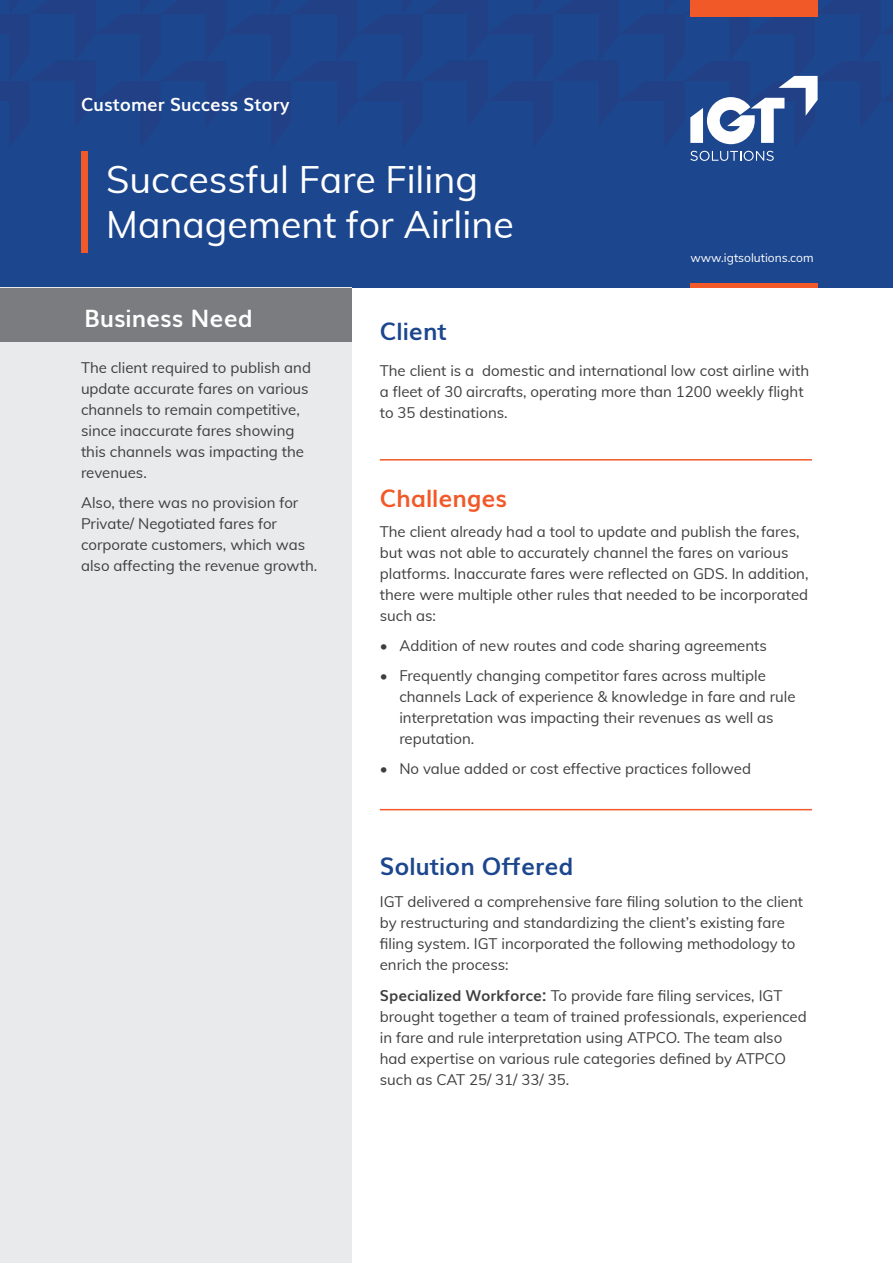
<style>
.page{position:relative;width:893px;height:1263px;background:#fff}
.page>*{position:absolute;margin:0;border:0;box-sizing:border-box;transform-origin:0 0}
.t1{font:37.5px/45px "Muli";color:#fff}
.t2{font:700 24px "Muli";color:#1c468d}
.t3{font:700 24px "Muli";color:#fff}
.t4{font:700 24px "Muli";color:#f15929}
.t5{font:700 18px "Muli";color:#fff}
.t6{font:15px/21px "Muli";color:#3e3e3f}
.t7{font:12px "Muli";color:#fff}
.s1{font-weight:700}
</style>
<div class="page">
<div style="left:0;top:0;width:893px;height:288px;background:#1c468d"></div>
<svg style="left:87px;top:75px;width:731px;height:86px"></svg>
<div style="left:690px;top:0;width:128px;height:17px;background:#f15929"></div>
<div style="left:690px;top:283px;width:128px;height:5px;background:#f15929"></div>
<div style="left:81px;top:151px;width:6px;height:102px;background:#f15929"></div>
<div style="left:0;top:288px;width:351px;height:975px;background:#e9eaeb"></div>
<div style="left:0;top:288px;width:351px;height:54px;background:#7a7c7f"></div>
<hr style="left:380px;top:459px;width:432px;height:2px;background:#f15929">
<hr style="left:380px;top:809px;width:432px;height:1px;background:#f15929">
<p class="t5" style="left:81px;top:90px;width:210px">Customer Success Story</p>
<h1 class="t1" style="left:106px;top:155px;width:409px">Successful Fare Filing<br>Management for Airline</h1>
<p class="t7" style="left:690px;top:249px;width:125px">www.igtsolutions.com</p>
<h2 class="t3" style="left:84px;top:299px;width:170px">Business Need</h2>
<p class="t6" style="left:81px;top:356px;width:232px">The client required to publish and update accurate fares on various channels to remain competitive, since inaccurate fares showing this channels was impacting the revenues.</p>
<p class="t6" style="left:81px;top:491px;width:238px">Also, there was no provision for<br>Private/ Negotiated fares for corporate customers, which was also affecting the revenue growth.</p>
<h2 class="t2" style="left:380px;top:312px;width:69px">Client</h2>
<p class="t6" style="left:380px;top:360px;width:431px">The client is a domestic and international low cost airline with a fleet of 30 aircrafts, operating more than 1200 weekly flight to 35 destinations.</p>
<h2 class="t4" style="left:380px;top:479px;width:129px">Challenges</h2>
<p class="t6" style="left:380px;top:521px;width:430px">The client already had a tool to update and publish the fares, but was not able to accurately channel the fares on various platforms. Inaccurate fares were reflected on GDS. In addition, there were multiple other rules that needed to be incorporated such as:</p>
<p class="t6" style="left:380px;top:635px;width:388px">• Addition of new routes and code sharing agreements</p>
<p class="t6" style="left:399px;top:665px;width:398px;text-indent:-20px">• Frequently changing competitor fares across multiple channels Lack of experience &amp; knowledge in fare and rule interpretation was impacting their revenues as well as reputation.</p>
<p class="t6" style="left:380px;top:758px;width:373px">• No value added or cost effective practices followed</p>
<h2 class="t2" style="left:380px;top:847px;width:195px">Solution Offered</h2>
<p class="t6" style="left:380px;top:890px;width:425px">IGT delivered a comprehensive fare filing solution to the client by restructuring and standardizing the client’s existing fare filing system. IGT incorporated the following methodology to enrich the process:</p>
<p class="t6" style="left:380px;top:984px;width:428px"><span class="s1">Specialized Workforce:</span> To provide fare filing services, IGT brought together a team of trained professionals, experienced in fare and rule interpretation using ATPCO. The team also had expertise on various rule categories defined by ATPCO such as CAT 25/ 31/ 33/ 35.</p>
</div>
